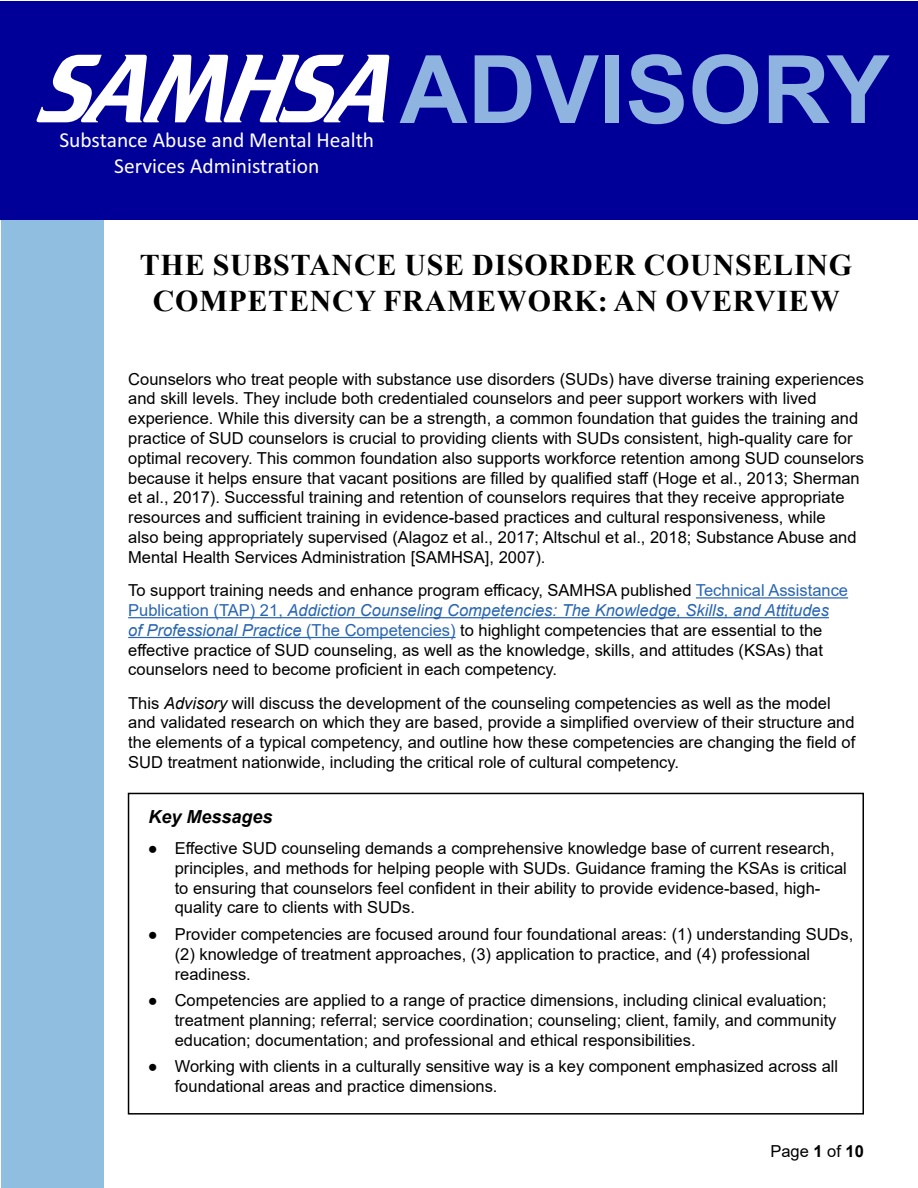
<style>
.page{position:relative;width:918px;height:1188px;background:#fff}
.page>*{position:absolute;margin:0;border:0;box-sizing:border-box;transform-origin:0 0}
.t1{font:700 94.5px "Arial";color:#90b4e0}
.t2{font:700 30px/36px "Times New Roman";letter-spacing:.025em;color:#000;text-align:center}
.t3{font:21.45px/25.8px "Calibri";color:#fff;text-align:center}
.Key_Messages_title{font:italic 700 18px "Arial";color:#000}
.Body{font:16.5px/19.8px "Arial";color:#000}
.s1{color:#2865b1}
.s2{font-style:italic;color:#2865b1}
.s3{font-style:italic}
.s4{font-weight:700}
</style>
<div class="page">
<div style="left:0;top:1px;width:918px;height:218px;background:#009"></div>
<svg style="left:36px;top:55px;width:353px;height:67px"></svg>
<div style="left:1px;top:220px;width:103px;height:968px;background:#90bee0"></div>
<div style="left:128px;top:793px;width:736px;height:322px;border:2px solid #000"></div>
<hr style="left:696px;top:597px;width:152px;height:2px;background:#2865b1">
<hr style="left:128px;top:617px;width:701px;height:1px;background:#2865b1">
<hr style="left:128px;top:637px;width:328px;height:1px;background:#2865b1">
<h3 class="t3" style="left:59px;top:127px;width:316px">Substance Abuse and Mental Health<br>Services Administration</h3>
<h1 class="t1" style="left:400px;top:23px;width:492px">ADVISORY</h1>
<h1 class="t2" style="left:140px;top:246px;width:714px">THE SUBSTANCE USE DISORDER COUNSELING<br>COMPETENCY FRAMEWORK: AN OVERVIEW</h1>
<p class="Body" style="left:128px;top:369px;width:737px">Counselors who treat people with substance use disorders (SUDs) have diverse training experiences and skill levels. They include both credentialed counselors and peer support workers with lived experience. While this diversity can be a strength, a common foundation that guides the training and practice of SUD counselors is crucial to providing clients with SUDs consistent, high-quality care for optimal recovery. This common foundation also supports workforce retention among SUD counselors because it helps ensure that vacant positions are filled by qualified staff (Hoge et al., 2013; Sherman et al., 2017). Successful training and retention of counselors requires that they receive appropriate resources and sufficient training in evidence-based practices and cultural responsiveness, while<br>also being appropriately supervised (Alagoz et al., 2017; Altschul et al., 2018; Substance Abuse and Mental Health Services Administration [SAMHSA], 2007).</p>
<p class="Body" style="left:128px;top:580px;width:721px">To support training needs and enhance program efficacy, SAMHSA published <span class="s1">Technical Assistance Publication (TAP) 21,</span> <span class="s2">Addiction Counseling Competencies: The Knowledge, Skills, and Attitudes<br>of Professional Practice</span> <span class="s1">(The Competencies)</span> to highlight competencies that are essential to the effective practice of SUD counseling, as well as the knowledge, skills, and attitudes (KSAs) that counselors need to become proficient in each competency.</p>
<p class="Body" style="left:128px;top:693px;width:729px">This <span class="s3">Advisory</span> will discuss the development of the counseling competencies as well as the model and validated research on which they are based, provide a simplified overview of their structure and the elements of a typical competency, and outline how these competencies are changing the field of SUD treatment nationwide, including the critical role of cultural competency.</p>
<p class="Key_Messages_title" style="left:148px;top:804px;width:126px">Key Messages</p>
<p class="Body" style="left:175px;top:838px;width:674px;text-indent:-27px"><span class="s4">●</span> Effective SUD counseling demands a comprehensive knowledge base of current research, principles, and methods for helping people with SUDs. Guidance framing the KSAs is critical to ensuring that counselors feel confident in their ability to provide evidence-based, high&shy;quality care to clients with SUDs.</p>
<p class="Body" style="left:175px;top:924px;width:680px;text-indent:-27px"><span class="s4">●</span> Provider competencies are focused around four foundational areas: (1) understanding SUDs, (2) knowledge of treatment approaches, (3) application to practice, and (4) professional readiness.</p>
<p class="Body" style="left:175px;top:990px;width:663px;text-indent:-27px"><span class="s4">●</span> Competencies are applied to a range of practice dimensions, including clinical evaluation; treatment planning; referral; service coordination; counseling; client, family, and community education; documentation; and professional and ethical responsibilities.</p>
<p class="Body" style="left:175px;top:1056px;width:665px;text-indent:-27px"><span class="s4">●</span> Working with clients in a culturally sensitive way is a key component emphasized across all foundational areas and practice dimensions.</p>
<p class="Body" style="left:770px;top:1141px;width:95px">Page <span class="s4">1</span> of <span class="s4">10</span></p>
</div>
